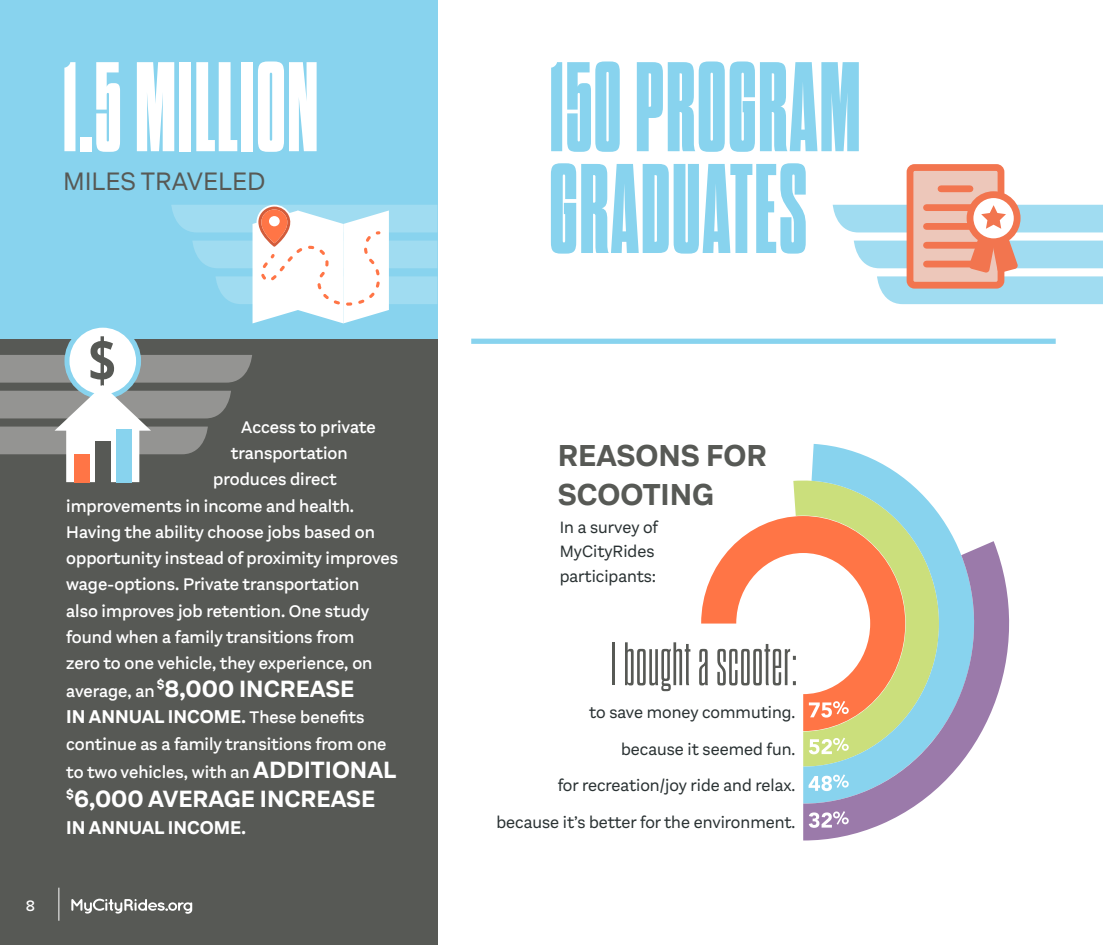
<style>
.page{position:relative;width:1103px;height:945px;background:#fff}
.page>*{position:absolute;margin:0;border:0;box-sizing:border-box;transform-origin:0 0}
.t1{font:800 127.23px/101.9px "Dharma Gothic C";letter-spacing:.02em;color:#88d3ee}
.t2{font:800 127.23px "Dharma Gothic C";letter-spacing:.02em;color:#fff}
.t3{font:61.25px "Dharma Gothic C";letter-spacing:.02em;color:#575955}
.t4{font:700 31.5px/38.5px "Aestetico";color:#575955}
.t5{font:26.25px "Aestetico";color:#575955}
.t6{font:700 24.5px "Aestetico";color:#fff}
.t7{font:700 19.25px "Aestetico";color:#fff}
.t8{font:500 17.5px/28px "Aestetico";color:#fff}
.t9{font:17.15px/36.8px "Aestetico";color:#2a3233}
.t10{font:500 15.75px "Proxima Nova";color:#fff}
.s1{font-size:17.5px}
.s2{font-weight:500;font-size:17.5px}
.s3{font-weight:700;font-size:24.5px}
</style>
<div class="page">
<div style="left:0;top:0;width:437px;height:394px;background:#88d3ee"></div>
<div style="left:0;top:340px;width:437px;height:605px;background:#575955"></div>
<svg style="left:67px;top:325px;width:72px;height:72px"></svg>
<div style="left:64px;top:323px;width:77px;height:76px;border:5px solid #88d3ee;border-radius:50%"></div>
<svg style="left:0;top:336px;width:252px;height:146px"></svg>
<div style="left:95px;top:441px;width:15px;height:41px;background:#575955"></div>
<div style="left:116px;top:429px;width:15px;height:53px;background:#88d3ee"></div>
<svg style="left:171px;top:205px;width:266px;height:118px"></svg>
<div style="left:74px;top:454px;width:16px;height:28px;background:#ff7546"></div>
<svg style="left:701px;top:516px;width:92px;height:108px"></svg>
<svg style="left:793px;top:480px;width:10px;height:74px"></svg>
<svg style="left:803px;top:444px;width:152px;height:97px"></svg>
<svg style="left:811px;top:481px;width:30px;height:6px"></svg>
<svg style="left:894px;top:518px;width:8px;height:8px"></svg>
<svg style="left:803px;top:541px;width:207px;height:300px"></svg>
<svg style="left:809px;top:701px;width:39px;height:17px"></svg>
<svg style="left:803px;top:727px;width:45px;height:27px"></svg>
<svg style="left:808px;top:774px;width:40px;height:17px"></svg>
<svg style="left:808px;top:811px;width:40px;height:17px"></svg>
<div style="left:910px;top:168px;width:91px;height:117px;background:#edc7ba;border-radius:5px"></div>
<div style="left:906px;top:164px;width:98px;height:125px;border:7px solid #f2754f;border-radius:5px"></div>
<div style="left:941px;top:185px;width:29px;height:7px;background:#f2754f"></div>
<div style="left:926px;top:204px;width:58px;height:7px;background:#f08766"></div>
<svg style="left:970px;top:195px;width:47px;height:47px"></svg>
<div style="left:966px;top:191px;width:54px;height:54px;border:7px solid #f2754f;border-radius:50%"></div>
<svg style="left:832px;top:205px;width:270px;height:99px"></svg>
<div style="left:471px;top:339px;width:584px;height:5px;background:#88d3ee"></div>
<svg style="left:71px;top:899px;width:121px;height:15px"></svg>
<hr style="left:58px;top:888px;width:1px;height:33px;background:#fff">
<h1 class="t2" style="left:63px;top:48px;width:256px">1.5 MILLION</h1>
<h3 class="t5" style="left:63px;top:166px;width:204px">MILES TRAVELED</h3>
<p class="t10" style="left:26px;top:894px;width:11px">8</p>
<p class="t8" style="left:241px;top:413px;width:136px">Access to private</p>
<p class="t8" style="left:231px;top:440px;width:118px">transportation</p>
<p class="t8" style="left:213px;top:466px;width:125px">produces direct</p>
<p class="t8" style="left:66px;top:492px;width:289px">improvements in income and health.</p>
<p class="t8" style="left:66px;top:518px;width:310px">Having the ability choose jobs based on</p>
<p class="t8" style="left:66px;top:545px;width:333px">opportunity instead of proximity improves</p>
<p class="t8" style="left:66px;top:571px;width:295px">wage-options. Private transportation</p>
<p class="t8" style="left:66px;top:597px;width:305px">also improves job retention. One study</p>
<p class="t8" style="left:66px;top:623px;width:289px">found when a family transitions from</p>
<p class="t8" style="left:66px;top:650px;width:308px">zero to one vehicle, they experience, on</p>
<p class="t8" style="left:66px;top:678px;width:90px">average, an</p>
<h3 class="t6" style="left:157px;top:674px;width:199px"><sup>$</sup>8,000 INCREASE</h3>
<p class="t7" style="left:66px;top:706px;width:300px">IN ANNUAL INCOME<span class="s1">.</span> <span class="s2">These benefits</span></p>
<p class="t8" style="left:66px;top:730px;width:332px">continue as a family transitions from one to two vehicles, with an <span class="s3">ADDITIONAL</span></p>
<h3 class="t6" style="left:66px;top:785px;width:310px"><sup>$</sup>6,000 AVERAGE INCREASE</h3>
<p class="t7" style="left:66px;top:816px;width:181px">IN ANNUAL INCOME<span class="s1">.</span></p>
<h1 class="t1" style="left:550px;top:59px;width:312px">150 PROGRAM<br>GRADUATES</h1>
<h3 class="t4" style="left:557px;top:437px;width:211px">REASONS FOR<br>SCOOTING</h3>
<p class="t9" style="left:560px;top:515px;width:100px;line-height:24.5px">In a survey of<br>MyCityRides participants:</p>
<h2 class="t3" style="left:610px;top:637px;width:188px">I bought a scooter:</h2>
<p class="t9" style="left:496px;top:694px;width:300px;text-align:right">to save money commuting.<br>because it seemed fun.<br>for recreation/joy ride and relax. because it’s better for the environment.</p>
</div>
